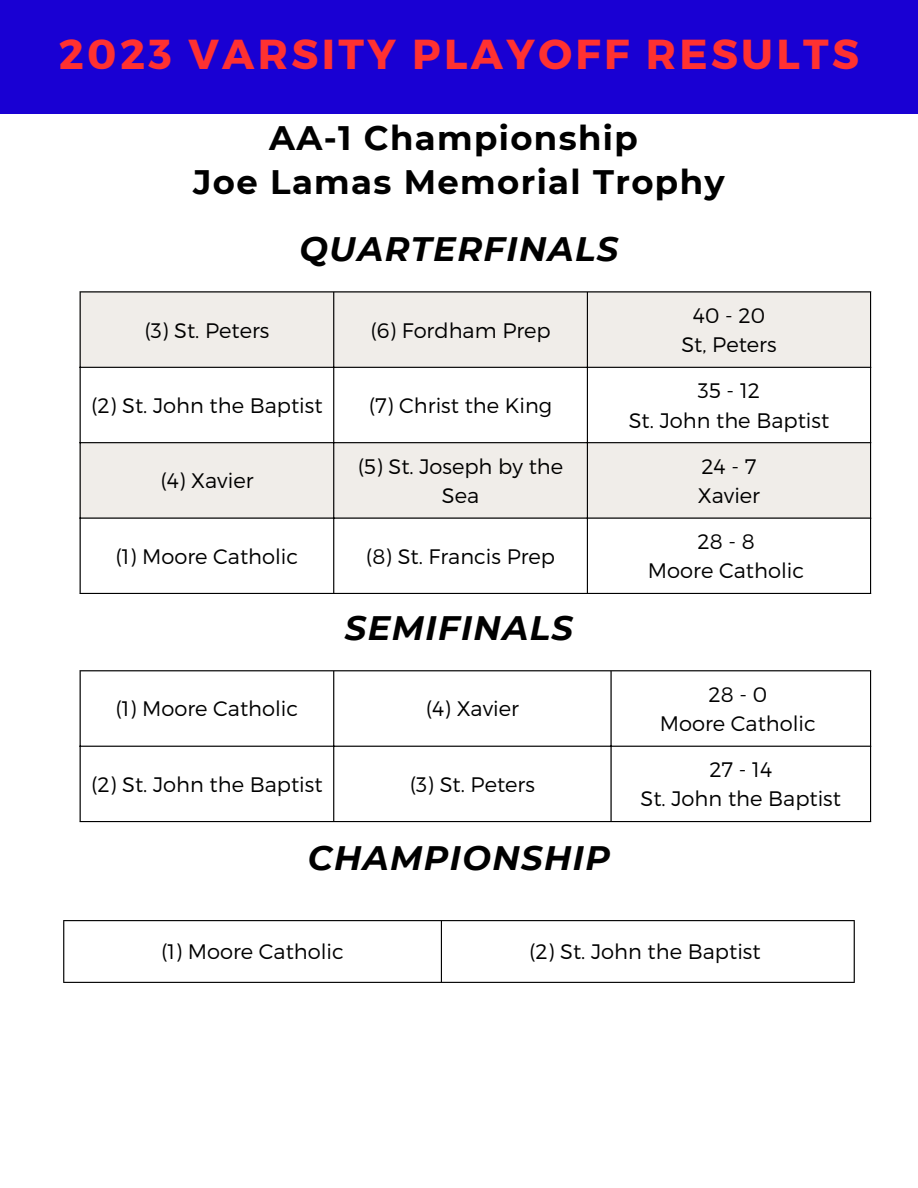
<style>
.page{position:relative;width:918px;height:1188px;background:#fff}
.page>*{position:absolute;margin:0;border:0;box-sizing:border-box;transform-origin:0 0}
.t1{font:700 41.85px "Montserrat";letter-spacing:.08em;color:#ff3131}
.t2{font:700 33.9px "Montserrat";letter-spacing:.04em;color:#000}
.t3{font:italic 700 33.9px "Montserrat";letter-spacing:.04em;color:#000}
.t4{font:300 21px/29.2px "Montserrat";color:#000;text-align:center}
</style>
<div class="page">
<div style="left:0;top:0;width:918px;height:113px;background:#1900d3"></div>
<svg style="left:81px;top:292px;width:789px;height:226px;fill:#f0ede9"></svg>
<hr style="left:80px;top:292px;width:1px;height:301px;background:#000">
<hr style="left:333px;top:292px;width:1px;height:301px;background:#000">
<hr style="left:587px;top:292px;width:1px;height:301px;background:#000">
<hr style="left:870px;top:292px;width:1px;height:301px;background:#000">
<hr style="left:80px;top:291px;width:791px;height:1px;background:#000">
<hr style="left:80px;top:367px;width:791px;height:1px;background:#000">
<hr style="left:80px;top:442px;width:791px;height:1px;background:#000">
<hr style="left:80px;top:518px;width:791px;height:1px;background:#000">
<hr style="left:80px;top:593px;width:791px;height:1px;background:#000">
<hr style="left:80px;top:671px;width:1px;height:150px;background:#000">
<hr style="left:333px;top:671px;width:1px;height:150px;background:#000">
<hr style="left:610px;top:671px;width:2px;height:150px;background:#000">
<hr style="left:870px;top:671px;width:1px;height:150px;background:#000">
<hr style="left:80px;top:670px;width:791px;height:1px;background:#000">
<hr style="left:80px;top:746px;width:791px;height:1px;background:#000">
<hr style="left:80px;top:821px;width:791px;height:1px;background:#000">
<hr style="left:63px;top:921px;width:1px;height:61px;background:#000">
<hr style="left:441px;top:921px;width:1px;height:61px;background:#000">
<hr style="left:854px;top:921px;width:1px;height:61px;background:#000">
<hr style="left:63px;top:920px;width:792px;height:1px;background:#000">
<hr style="left:63px;top:982px;width:792px;height:1px;background:#000">
<p class="t1" style="left:59px;top:27px;width:802px">2023 VARSITY PLAYOFF RESULTS</p>
<p class="t2" style="left:269px;top:117px;width:370px">AA-1 Championship</p>
<p class="t2" style="left:193px;top:161px;width:533px">Joe Lamas Memorial Trophy</p>
<p class="t3" style="left:299px;top:228px;width:321px">QUARTERFINALS</p>
<p class="t4" style="left:144px;top:314px;width:127px">(3) St. Peters</p>
<p class="t4" style="left:370px;top:314px;width:182px">(6) Fordham Prep</p>
<p class="t4" style="left:91px;top:390px;width:233px">(2) St. John the Baptist</p>
<p class="t4" style="left:369px;top:390px;width:185px">(7) Christ the King</p>
<p class="t4" style="left:693px;top:300px;width:74px">40 - 20</p>
<p class="t4" style="left:681px;top:329px;width:97px">St, Peters</p>
<p class="t4" style="left:698px;top:375px;width:64px">35 - 12</p>
<p class="t4" style="left:629px;top:404px;width:202px">St. John the Baptist</p>
<p class="t4" style="left:160px;top:465px;width:95px">(4) Xavier</p>
<p class="t4" style="left:358px;top:450px;width:207px">(5) St. Joseph by the<br>Sea</p>
<p class="t4" style="left:701px;top:450px;width:57px">24-7</p>
<p class="t4" style="left:698px;top:480px;width:64px">Xavier</p>
<p class="t4" style="left:116px;top:540px;width:184px">(1) Moore Catholic</p>
<p class="t4" style="left:366px;top:540px;width:191px">(8) St. Francis Prep</p>
<p class="t3" style="left:345px;top:607px;width:230px">SEMIFINALS</p>
<p class="t4" style="left:116px;top:693px;width:184px">(1) Moore Catholic</p>
<p class="t4" style="left:426px;top:693px;width:95px">(4) Xavier</p>
<p class="t4" style="left:91px;top:769px;width:233px">(2) St. John the Baptist</p>
<p class="t4" style="left:410px;top:769px;width:127px">(3) St. Peters</p>
<p class="t3" style="left:308px;top:837px;width:304px">CHAMPIONSHIP</p>
<p class="t4" style="left:697px;top:526px;width:59px">28-8</p>
<p class="t4" style="left:648px;top:555px;width:158px">Moore Catholic</p>
<p class="t4" style="left:709px;top:679px;width:60px">28-0</p>
<p class="t4" style="left:660px;top:708px;width:158px">Moore Catholic</p>
<p class="t4" style="left:709px;top:754px;width:64px">27 - 14</p>
<p class="t4" style="left:641px;top:783px;width:202px">St. John the Baptist</p>
<p class="t4" style="left:161px;top:936px;width:184px">(1) Moore Catholic</p>
<p class="t4" style="left:529px;top:936px;width:233px">(2) St. John the Baptist</p>
</div>
